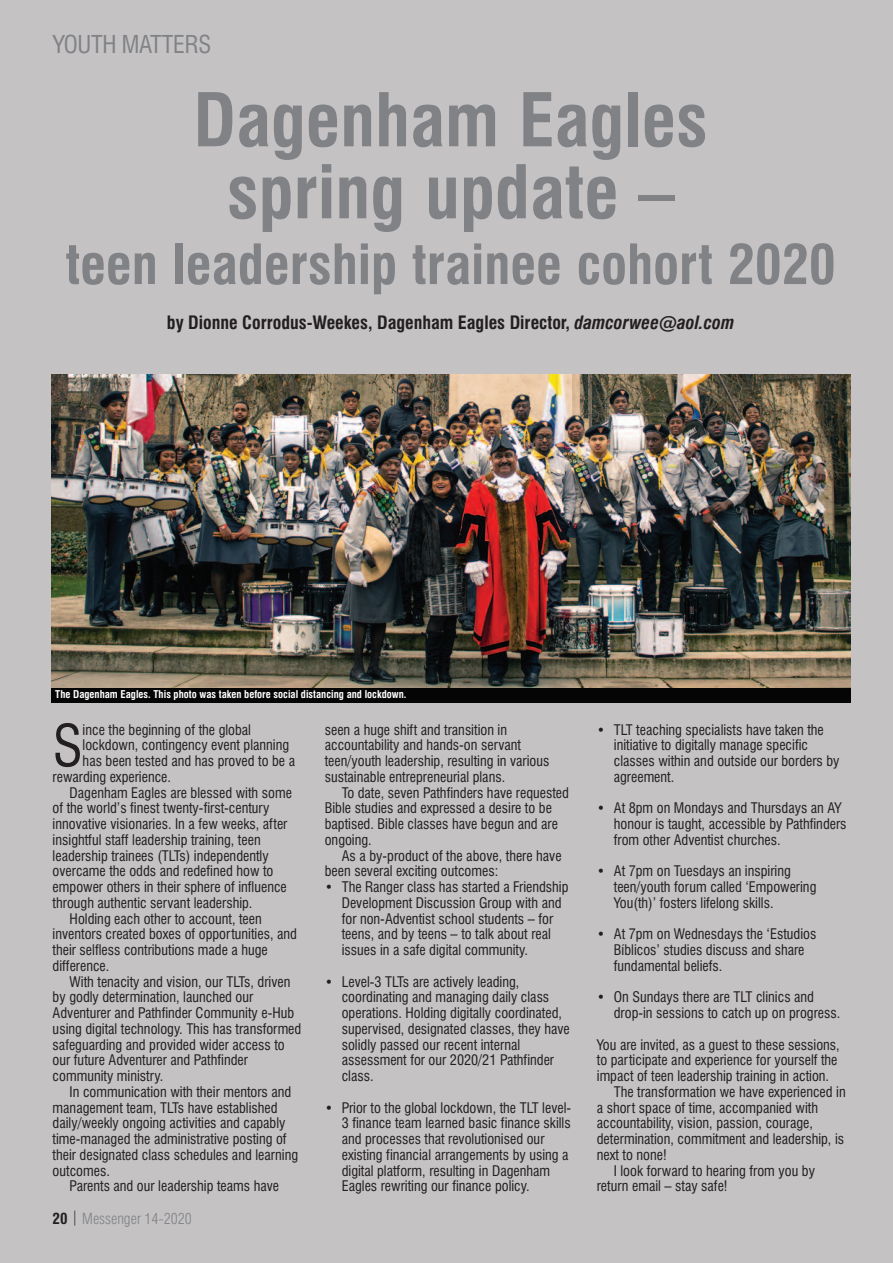
<style>
.page{position:relative;width:893px;height:1263px;background:#c4c2c3}
.page>*{position:absolute;margin:0;border:0;box-sizing:border-box;transform-origin:0 0}
.t1{font:700 condensed 72px/72px "Swiss 721 BT";color:#808285;text-align:center}
.t2{font:condensed 56.1px "Swiss 721 BT";color:#231f20}
.t3{font:700 condensed 54px "Swiss 721 BT";color:#808285}
.t4{font:condensed 24px "Swiss 721 BT";letter-spacing:-.015em;color:#808285}
.t5{font:700 condensed 18px "Swiss 721 BT";color:#231f20}
.t6{font:300 condensed 15px "Swiss 721 BT";color:#808285}
.t7{font:condensed 14.25px/15.8px "Swiss 721 BT";color:#231f20}
.t8{font:700 condensed 10.5px "Swiss 721 BT";letter-spacing:.005em;color:#fff}
.s1{font-style:italic}
.s2{font-weight:700;color:#231f20}
.s3{color:#231f20}
</style>
<div class="page">
<img style="left:51px;top:374px;width:799px;height:314px">
<div style="left:51px;top:688px;width:799px;height:15px;background:#050506"></div>
<h3 class="t4" style="left:53px;top:35px;width:160px">YOUTH MATTERS</h3>
<h1 class="t1" style="left:194px;top:90px;width:516px">Dagenham Eagles spring update –</h1>
<h3 class="t3" style="left:66px;top:243px;width:772px">teen leadership trainee cohort 2020</h3>
<p class="t5" style="left:167px;top:315px;width:569px">by Dionne Corrodus-Weekes, Dagenham Eagles Director, <span class="s1">damcorwee@aol.com</span></p>
<p class="t8" style="left:55px;top:690px;width:353px">The Dagenham Eagles. This photo was taken before social distancing and lockdown.</p>
<h2 class="t2" style="left:53px;top:724px;width:32px">S</h2>
<p class="t7" style="left:83px;top:723px;width:170px">ince the beginning of the global</p>
<p class="t7" style="left:83px;top:738px;width:208px">lockdown, contingency event planning</p>
<p class="t7" style="left:83px;top:754px;width:214px">has been tested and has proved to be a</p>
<p class="t7" style="left:53px;top:770px;width:120px">rewarding experience.</p>
<p class="t7" style="left:70px;top:786px;width:224px">Dagenham Eagles are blessed with some</p>
<p class="t7" style="left:53px;top:801px;width:218px">of the world’s finest twenty-first-century</p>
<p class="t7" style="left:53px;top:817px;width:236px">innovative visionaries. In a few weeks, after</p>
<p class="t7" style="left:53px;top:833px;width:210px">insightful staff leadership training, teen</p>
<p class="t7" style="left:53px;top:849px;width:218px">leadership trainees (TLTs) independently</p>
<p class="t7" style="left:53px;top:864px;width:222px">overcame the odds and redefined how to</p>
<p class="t7" style="left:53px;top:880px;width:236px">empower others in their sphere of influence</p>
<p class="t7" style="left:53px;top:896px;width:201px">through authentic servant leadership.</p>
<p class="t7" style="left:70px;top:912px;width:194px">Holding each other to account, teen</p>
<p class="t7" style="left:53px;top:927px;width:246px">inventors created boxes of opportunities, and</p>
<p class="t7" style="left:53px;top:943px;width:217px">their selfless contributions made a huge</p>
<p class="t7" style="left:53px;top:959px;width:58px">difference.</p>
<p class="t7" style="left:70px;top:975px;width:222px">With tenacity and vision, our TLTs, driven</p>
<p class="t7" style="left:53px;top:990px;width:202px">by godly determination, launched our</p>
<p class="t7" style="left:53px;top:1006px;width:243px">Adventurer and Pathfinder Community e-Hub</p>
<p class="t7" style="left:53px;top:1022px;width:250px">using digital technology. This has transformed</p>
<p class="t7" style="left:53px;top:1038px;width:234px">safeguarding and provided wider access to</p>
<p class="t7" style="left:53px;top:1053px;width:197px">our future Adventurer and Pathfinder</p>
<p class="t7" style="left:53px;top:1069px;width:112px">community ministry.</p>
<p class="t7" style="left:70px;top:1085px;width:223px">In communication with their mentors and</p>
<p class="t7" style="left:53px;top:1101px;width:227px">management team, TLTs have established</p>
<p class="t7" style="left:53px;top:1116px;width:234px">daily/weekly ongoing activities and capably</p>
<p class="t7" style="left:53px;top:1132px;width:236px">time-managed the administrative posting of</p>
<p class="t7" style="left:53px;top:1148px;width:247px">their designated class schedules and learning</p>
<p class="t7" style="left:53px;top:1164px;width:59px">outcomes.</p>
<p class="t7" style="left:70px;top:1179px;width:211px">Parents and our leadership teams have</p>
<p class="t6" style="left:53px;top:1213px;width:141px"><span class="s2">20</span> <span class="s3">|</span> Messenger 14-2020</p>
<p class="t7" style="left:325px;top:723px;width:226px">seen a huge shift and transition in accountability and hands-on servant teen/youth leadership, resulting in various sustainable entrepreneurial plans.</p>
<p class="t7" style="left:325px;top:786px;width:246px;text-indent:17px">To date, seven Pathfinders have requested Bible studies and expressed a desire to be baptised. Bible classes have begun and are ongoing.</p>
<p class="t7" style="left:325px;top:849px;width:238px;text-indent:17px">As a by-product of the above, there have been several exciting outcomes:</p>
<p class="t7" style="left:342px;top:880px;width:228px;text-indent:-17px">• The Ranger class has started a Friendship Development Discussion Group with and for non-Adventist school students – for teens, and by teens – to talk about real issues in a safe digital community.</p>
<p class="t7" style="left:342px;top:975px;width:230px;text-indent:-17px">• Level-3 TLTs are actively leading, coordinating and managing daily class operations. Holding digitally coordinated, supervised, designated classes, they have solidly passed our recent internal assessment for our 2020/21 Pathfinder class.</p>
<p class="t7" style="left:342px;top:1101px;width:231px;text-indent:-17px">• Prior to the global lockdown, the TLT level-3 finance team learned basic finance skills and processes that revolutionised our existing financial arrangements by using a digital platform, resulting in Dagenham Eagles rewriting our finance policy.</p>
<p class="t7" style="left:614px;top:723px;width:227px;text-indent:-17px">• TLT teaching specialists have taken the initiative to digitally manage specific classes within and outside our borders by agreement.</p>
<p class="t7" style="left:614px;top:801px;width:234px;text-indent:-17px">• At 8pm on Mondays and Thursdays an AY honour is taught, accessible by Pathfinders from other Adventist churches.</p>
<p class="t7" style="left:614px;top:864px;width:204px;text-indent:-17px">• At 7pm on Tuesdays an inspiring teen/youth forum called ‘Empowering<br>You(th)’ fosters lifelong skills.</p>
<p class="t7" style="left:614px;top:927px;width:204px;text-indent:-17px">• At 7pm on Wednesdays the ‘Estudios<br>Bíblicos’ studies discuss and share fundamental beliefs.</p>
<p class="t7" style="left:614px;top:990px;width:228px;text-indent:-17px">• On Sundays there are TLT clinics and drop-in sessions to catch up on progress.</p>
<p class="t7" style="left:597px;top:1038px;width:245px">You are invited, as a guest to these sessions,</p>
<p class="t7" style="left:597px;top:1053px;width:242px">to participate and experience for yourself the</p>
<p class="t7" style="left:597px;top:1069px;width:234px">impact of teen leadership training in action.</p>
<p class="t7" style="left:614px;top:1085px;width:233px">The transformation we have experienced in</p>
<p class="t7" style="left:597px;top:1101px;width:223px">a short space of time, accompanied with</p>
<p class="t7" style="left:597px;top:1116px;width:218px">accountability, vision, passion, courage,</p>
<p class="t7" style="left:597px;top:1132px;width:249px">determination, commitment and leadership, is</p>
<p class="t7" style="left:597px;top:1148px;width:71px">next to none!</p>
<p class="t7" style="left:614px;top:1164px;width:203px">I look forward to hearing from you by</p>
<p class="t7" style="left:597px;top:1179px;width:132px">return email – stay safe!</p>
</div>
